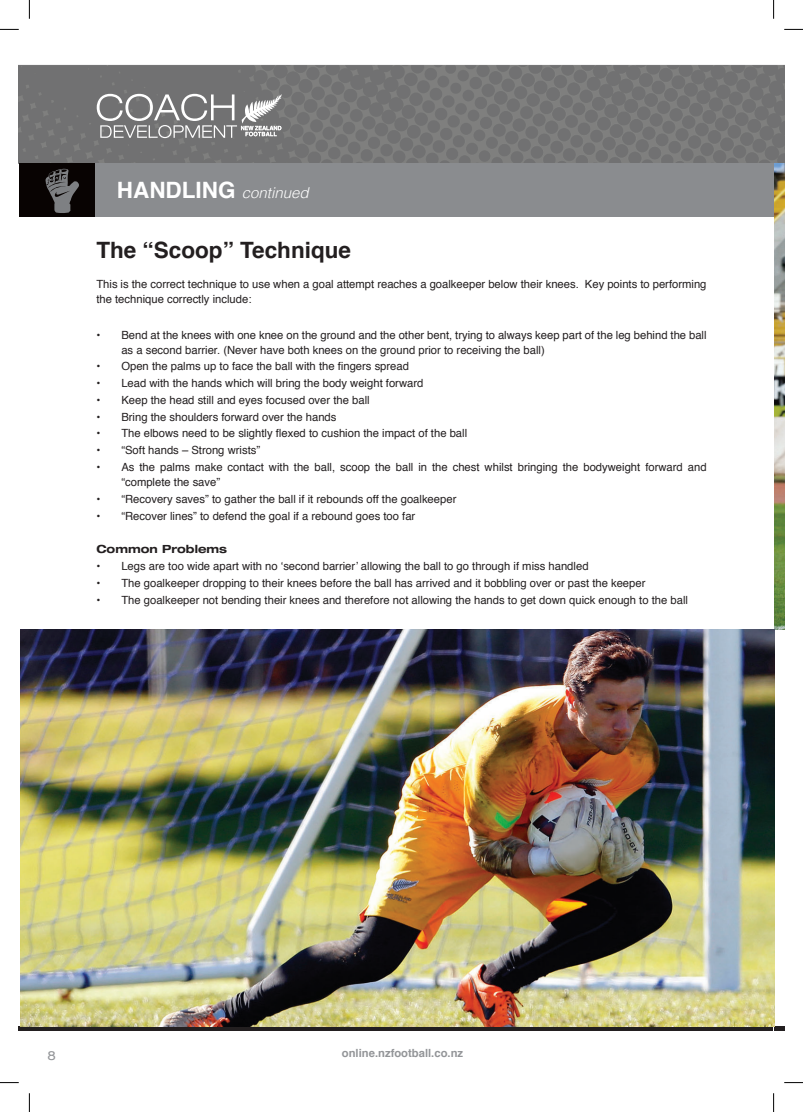
<style>
.page{position:relative;width:803px;height:1112px;background:#fff}
.page>*{position:absolute;margin:0;border:0;box-sizing:border-box;transform-origin:0 0}
.t1{font:700 22.5px "Helvetica";color:#231f20}
.t2{font:italic 300 15px "Helvetica";color:#fff}
.t3{font:expanded 12.5px "Helvetica Neue";color:#939598}
.t4{font:11.25px/15px "Helvetica";color:#231f20}
.t5{font:700 11.25px "Helvetica";color:#939598}
.t6{font:700 expanded 11.25px "Helvetica Neue";color:#231f20}
.s1{font-weight:700;font-style:normal;font-size:22.5px}
</style>
<div class="page">
<img style="left:19px;top:64px;width:765px;height:963px">
<svg style="left:19px;top:1025px;width:754px;height:5px;background:#625a43"></svg>
<div style="left:774px;top:1025px;width:10px;height:5px;background:#231f20"></div>
<svg style="left:97px;top:94px;width:185px;height:44px;background:#939394"></svg>
<div style="left:28px;top:163px;width:755px;height:53px;background:#8a8c8f"></div>
<img style="left:775px;top:163px;width:9px;height:466px">
<img style="left:21px;top:629px;width:754px;height:396px">
<div style="left:19px;top:163px;width:76px;height:53px;background:#080302"></div>
<svg style="left:45px;top:168px;width:34px;height:45px"></svg>
<svg style="left:0;top:29px;width:19px;height:1px"></svg>
<svg style="left:784px;top:29px;width:19px;height:1px"></svg>
<svg style="left:0;top:1082px;width:19px;height:1px"></svg>
<svg style="left:784px;top:1082px;width:19px;height:1px"></svg>
<svg style="left:29px;top:0;width:1px;height:19px"></svg>
<svg style="left:29px;top:1093px;width:1px;height:18px"></svg>
<svg style="left:773px;top:0;width:1px;height:19px"></svg>
<svg style="left:773px;top:1093px;width:1px;height:18px"></svg>
<h2 class="t2" style="left:117px;top:180px;width:193px"><span class="s1">HANDLING</span> continued</h2>
<h1 class="t1" style="left:96px;top:232px;width:256px">The “Scoop” Technique</h1>
<p class="t4" style="left:96px;top:277px;width:612px">This is the correct technique to use when a goal attempt reaches a goalkeeper below their knees. Key points to performing the technique correctly include:</p>
<p class="t4" style="left:121px;top:327px;width:587px;text-indent:-25px">• Bend at the knees with one knee on the ground and the other bent, trying to always keep part of the leg behind the ball as a second barrier. (Never have both knees on the ground prior to receiving the ball)</p>
<p class="t4" style="left:96px;top:359px;width:314px">• Open the palms up to face the ball with the fingers spread</p>
<p class="t4" style="left:96px;top:376px;width:329px">• Lead with the hands which will bring the body weight forward</p>
<p class="t4" style="left:96px;top:392px;width:275px">• Keep the head still and eyes focused over the ball</p>
<p class="t4" style="left:96px;top:409px;width:242px">• Bring the shoulders forward over the hands</p>
<p class="t4" style="left:96px;top:426px;width:372px">• The elbows need to be slightly flexed to cushion the impact of the ball</p>
<p class="t4" style="left:96px;top:443px;width:165px">• “Soft hands – Strong wrists”</p>
<p class="t4" style="left:121px;top:460px;width:587px;text-indent:-25px">• As the palms make contact with the ball, scoop the ball in the chest whilst bringing the bodyweight forward and “complete the save”</p>
<p class="t4" style="left:96px;top:491px;width:361px">• “Recovery saves” to gather the ball if it rebounds off the goalkeeper</p>
<p class="t4" style="left:96px;top:508px;width:320px">• “Recover lines” to defend the goal if a rebound goes too far</p>
<p class="t6" style="left:96px;top:542px;width:132px">Common Problems</p>
<p class="t4" style="left:96px;top:558px;width:494px">• Legs are too wide apart with no ‘second barrier’ allowing the ball to go through if miss handled</p>
<p class="t4" style="left:96px;top:575px;width:551px">• The goalkeeper dropping to their knees before the ball has arrived and it bobbling over or past the keeper</p>
<p class="t4" style="left:96px;top:592px;width:593px">• The goalkeeper not bending their knees and therefore not allowing the hands to get down quick enough to the ball</p>
<p class="t3" style="left:47px;top:1047px;width:10px">8</p>
<p class="t5" style="left:342px;top:1043px;width:123px">online.nzfootball.co.nz</p>
</div>
